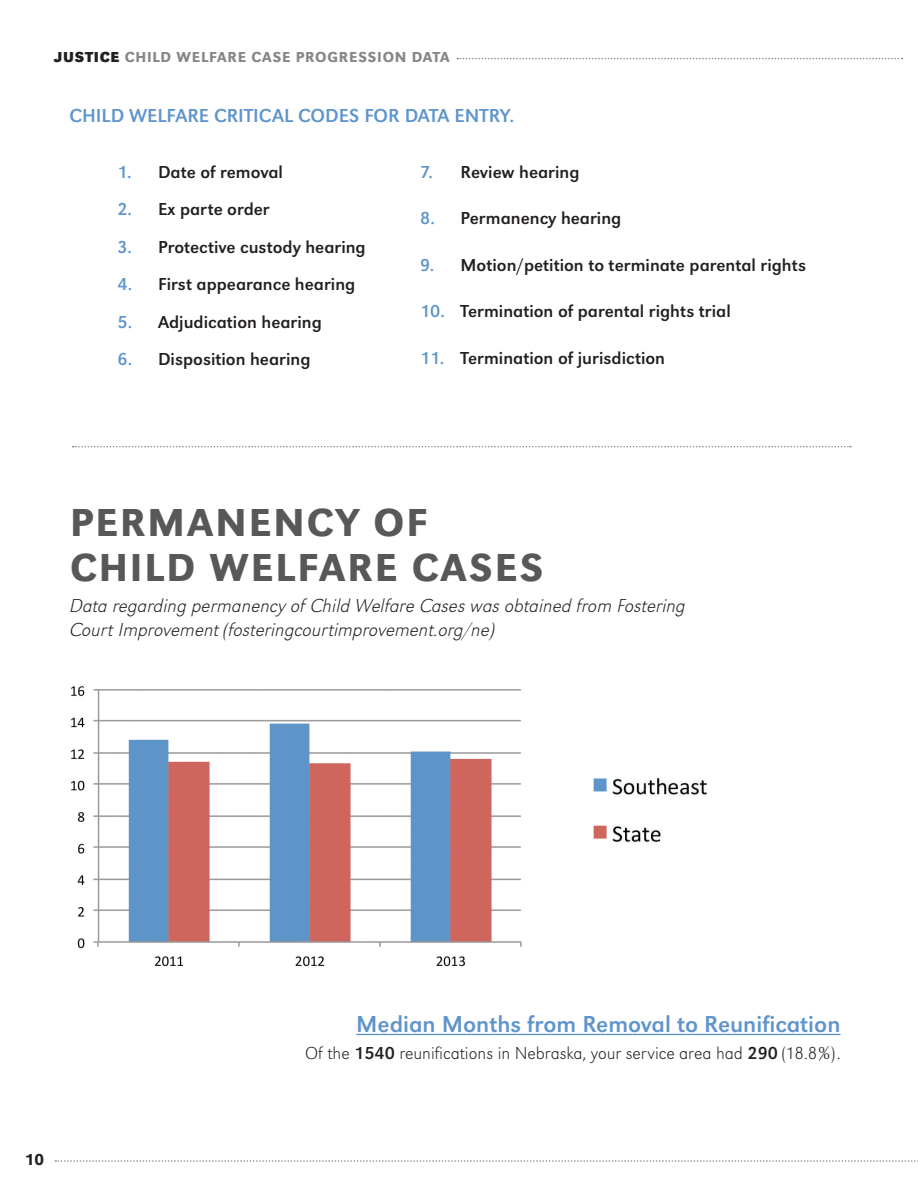
<style>
.page{position:relative;width:918px;height:1188px;background:#fff}
.page>*{position:absolute;margin:0;border:0;box-sizing:border-box;transform-origin:0 0}
.t1{font:500 40.5px/45px "URW Grotesk";letter-spacing:.05em;color:#57585a}
.t2{font:24px "URW Grotesk";color:#5f95cc}
.t3{font:italic 300 expanded 19.5px/24px "URW Grotesk";color:#231f20}
.t4{font:19.5px "URW Grotesk";color:#5f95cc}
.t5{font:18px "URW Grotesk";color:#231f20}
.t6{font:300 expanded 18px "URW Grotesk";color:#231f20}
.t7{font:500 16.5px "URW Grotesk";color:#231f20}
.t8{font:500 15px "URW Grotesk";letter-spacing:.05em;color:#848689}
.s1{font-weight:700;color:#231f20}
.s2{color:#5f95cc}
.s3{font-weight:400;font-stretch:normal}
</style>
<div class="page">
<svg style="left:55px;top:1160px;width:863px;height:2px"></svg>
<svg style="left:457px;top:58px;width:446px;height:1px"></svg>
<svg style="left:73px;top:446px;width:778px;height:1px"></svg>
<img style="left:593px;top:777px;width:114px;height:66px">
<img style="left:71px;top:686px;width:451px;height:281px">
<hr style="left:356px;top:1034px;width:484px;height:1px;background:#5f95cc">
<p class="t8" style="left:54px;top:48px;width:397px"><span class="s1">JUSTICE</span> CHILD WELFARE CASE PROGRESSION DATA</p>
<p class="t4" style="left:70px;top:104px;width:446px">CHILD WELFARE CRITICAL CODES FOR DATA ENTRY.</p>
<p class="t5" style="left:118px;top:161px;width:167px"><span class="s2">1.</span> Date of removal</p>
<p class="t5" style="left:118px;top:199px;width:154px"><span class="s2">2.</span> Ex parte order</p>
<p class="t5" style="left:118px;top:236px;width:250px"><span class="s2">3.</span> Protective custody hearing</p>
<p class="t5" style="left:118px;top:274px;width:239px"><span class="s2">4.</span> First appearance hearing</p>
<p class="t5" style="left:118px;top:311px;width:206px"><span class="s2">5.</span> Adjudication hearing</p>
<p class="t5" style="left:118px;top:349px;width:194px"><span class="s2">6.</span> Disposition hearing</p>
<p class="t5" style="left:420px;top:161px;width:161px"><span class="s2">7.</span> Review hearing</p>
<p class="t5" style="left:420px;top:208px;width:203px"><span class="s2">8.</span> Permanency hearing</p>
<p class="t5" style="left:420px;top:254px;width:388px"><span class="s2">9.</span> Motion/petition to terminate parental rights</p>
<p class="t5" style="left:420px;top:301px;width:312px"><span class="s2">10.</span> Termination of parental rights trial</p>
<p class="t5" style="left:420px;top:347px;width:247px"><span class="s2">11.</span> Termination of jurisdiction</p>
<h1 class="t1" style="left:70px;top:500px;width:475px">PERMANENCY OF<br>CHILD WELFARE CASES</h1>
<p class="t3" style="left:70px;top:594px;width:618px">Data regarding permanency of Child Welfare Cases was obtained from Fostering<br>Court Improvement (fosteringcourtimprovement.org/ne)</p>
<p class="t7" style="left:25px;top:1149px;width:21px">10</p>
<h2 class="t2" style="left:356px;top:1010px;width:486px">Median Months from Removal to Reunification</h2>
<p class="t6" style="left:305px;top:1043px;width:537px">Of the <span class="s3">1540</span> reunifications in Nebraska, your service area had <span class="s3">290</span> (18.8%).</p>
</div>
